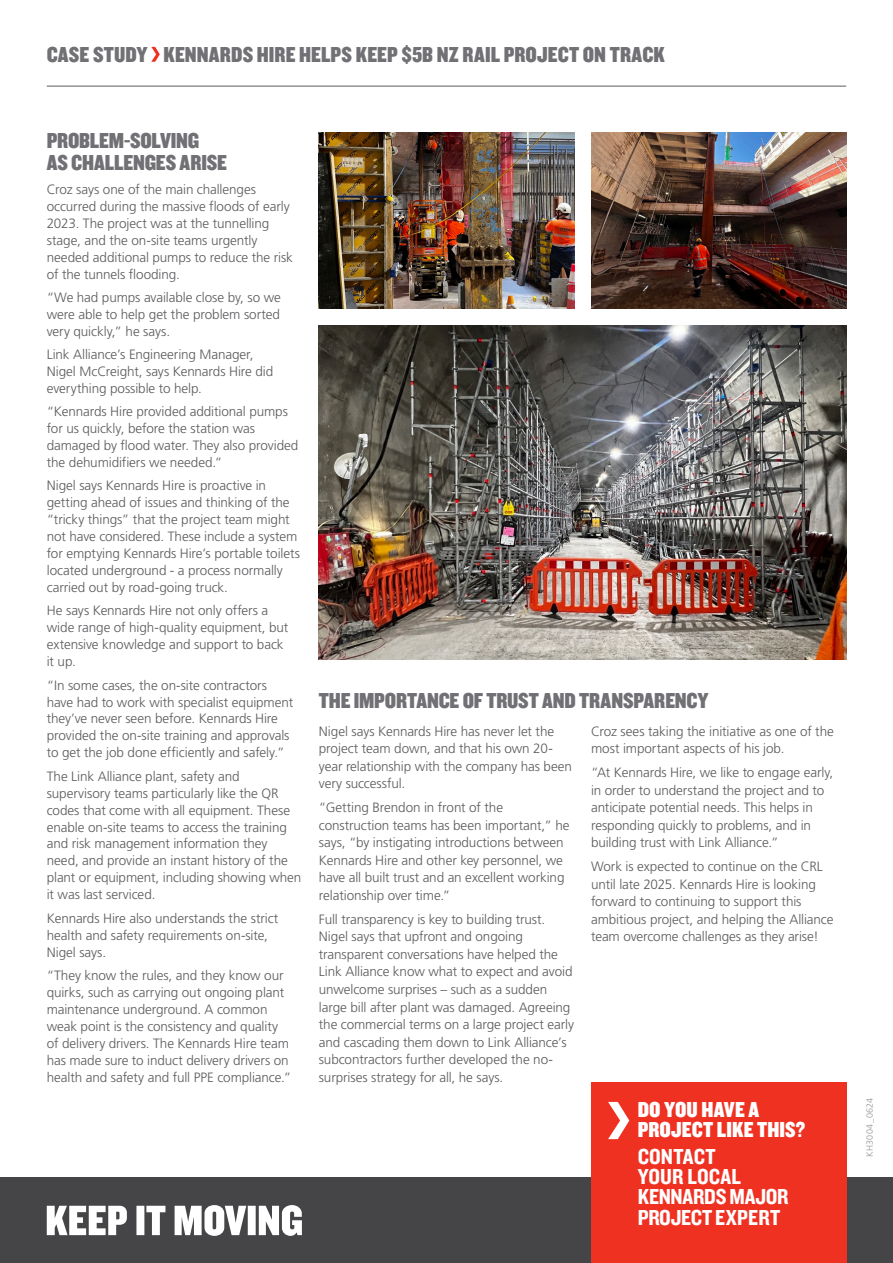
<style>
.page{position:relative;width:893px;height:1263px;background:#fff}
.page>*{position:absolute;margin:0;border:0;box-sizing:border-box;transform-origin:0 0}
.t1{font:22.5px/22.5px "Knockout 70 Full Welterwt";color:#717074}
.t2{font:22.5px/20.2px "Knockout 50 Welterweight";letter-spacing:-.005em;color:#fff}
.t3{font:22.5px/20.2px "Knockout 70 Full Welterwt";color:#fff}
.t4{font:300 13.5px/17px "Frutiger";letter-spacing:-.01em;color:#5c5a5d}
.t5{font:300 9px "Frutiger";letter-spacing:.025em;color:#97979b}
</style>
<div class="page">
<div style="left:0;top:1178px;width:893px;height:85px;background:#454446"></div>
<svg style="left:47px;top:1205px;width:255px;height:31px"></svg>
<svg style="left:151px;top:47px;width:9px;height:15px"></svg>
<div style="left:591px;top:1083px;width:255px;height:180px;background:#ef3122"></div>
<hr style="left:47px;top:86px;width:799px;height:1px;background:#5c5a5d">
<svg style="left:608px;top:1102px;width:21px;height:37px"></svg>
<img style="left:319px;top:133px;width:255px;height:175px">
<img style="left:591px;top:133px;width:255px;height:175px">
<img style="left:319px;top:325px;width:527px;height:334px">
<h1 class="t1" style="left:47px;top:42px;width:620px">CASE STUDY KENNARDS HIRE HELPS KEEP $5B NZ RAIL PROJECT ON TRACK</h1>
<h1 class="t1" style="left:47px;top:128px;width:182px">PROBLEM-SOLVING<br>AS CHALLENGES ARISE</h1>
<p class="t4" style="left:47px;top:181px;width:248px">Croz says one of the main challenges occurred during the massive floods of early 2023. The project was at the tunnelling stage, and the on-site teams urgently needed additional pumps to reduce the risk of the tunnels flooding.</p>
<p class="t4" style="left:47px;top:289px;width:236px;text-align:justify">“We had pumps available close by, so we were able to help get the problem sorted very quickly,” he says.</p>
<p class="t4" style="left:47px;top:346px;width:228px">Link Alliance’s Engineering Manager,<br>Nigel McCreight, says Kennards Hire did everything possible to help.</p>
<p class="t4" style="left:47px;top:403px;width:253px">“Kennards Hire provided additional pumps for us quickly, before the station was damaged by flood water. They also provided the dehumidifiers we needed.”</p>
<p class="t4" style="left:47px;top:477px;width:255px">Nigel says Kennards Hire is proactive in getting ahead of issues and thinking of the “tricky things” that the project team might not have considered. These include a system for emptying Kennards Hire’s portable toilets located underground - a process normally carried out by road-going truck.</p>
<p class="t4" style="left:47px;top:602px;width:243px">He says Kennards Hire not only offers a wide range of high-quality equipment, but extensive knowledge and support to back it up.</p>
<p class="t4" style="left:47px;top:676px;width:248px">“In some cases, the on-site contractors have had to work with specialist equipment they’ve never seen before. Kennards Hire provided the on-site training and approvals to get the job done efficiently and safely.”</p>
<p class="t4" style="left:47px;top:767px;width:256px">The Link Alliance plant, safety and supervisory teams particularly like the QR codes that come with all equipment. These enable on-site teams to access the training and risk management information they need, and provide an instant history of the plant or equipment, including showing when it was last serviced.</p>
<p class="t4" style="left:47px;top:909px;width:233px">Kennards Hire also understands the strict health and safety requirements on-site,<br>Nigel says.</p>
<p class="t4" style="left:47px;top:967px;width:246px">“They know the rules, and they know our quirks, such as carrying out ongoing plant maintenance underground. A common weak point is the consistency and quality of delivery drivers. The Kennards Hire team has made sure to induct delivery drivers on health and safety and full PPE compliance.”</p>
<h1 class="t1" style="left:319px;top:689px;width:391px">THE IMPORTANCE OF TRUST AND TRANSPARENCY</h1>
<p class="t4" style="left:319px;top:722px;width:255px;line-height:17.5px">Nigel says Kennards Hire has never let the project team down, and that his own 20- year relationship with the company has been very successful.</p>
<p class="t4" style="left:319px;top:799px;width:252px;line-height:17.5px">“Getting Brendon in front of the construction teams has been important,” he says, “by instigating introductions between Kennards Hire and other key personnel, we have all built trust and an excellent working relationship over time.”</p>
<p class="t4" style="left:319px;top:910px;width:257px;line-height:17.5px">Full transparency is key to building trust.<br>Nigel says that upfront and ongoing transparent conversations have helped the Link Alliance know what to expect and avoid unwelcome surprises – such as a sudden large bill after plant was damaged. Agreeing the commercial terms on a large project early and cascading them down to Link Alliance’s subcontractors further developed the no&shy;surprises strategy for all, he says.</p>
<p class="t4" style="left:591px;top:722px;width:244px;line-height:17.5px">Croz sees taking the initiative as one of the most important aspects of his job.</p>
<p class="t4" style="left:591px;top:763px;width:244px;line-height:17.5px">“At Kennards Hire, we like to engage early, in order to understand the project and to anticipate potential needs. This helps in responding quickly to problems, and in building trust with Link Alliance.”</p>
<p class="t4" style="left:591px;top:858px;width:244px;line-height:17.5px">Work is expected to continue on the CRL until late 2025. Kennards Hire is looking forward to continuing to support this ambitious project, and helping the Alliance team overcome challenges as they arise!</p>
<h1 class="t3" style="left:638px;top:1099px;width:169px">DO YOU HAVE A<br>PROJECT LIKE THIS?</h1>
<h1 class="t2" style="left:638px;top:1145px;width:152px">CONTACT<br>YOUR LOCAL<br>KENNARDS MAJOR<br>PROJECT EXPERT</h1>
<p class="t5" style="left:864px;top:1157px;width:60px;rotate:-90deg">KH3004_0624</p>
</div>
